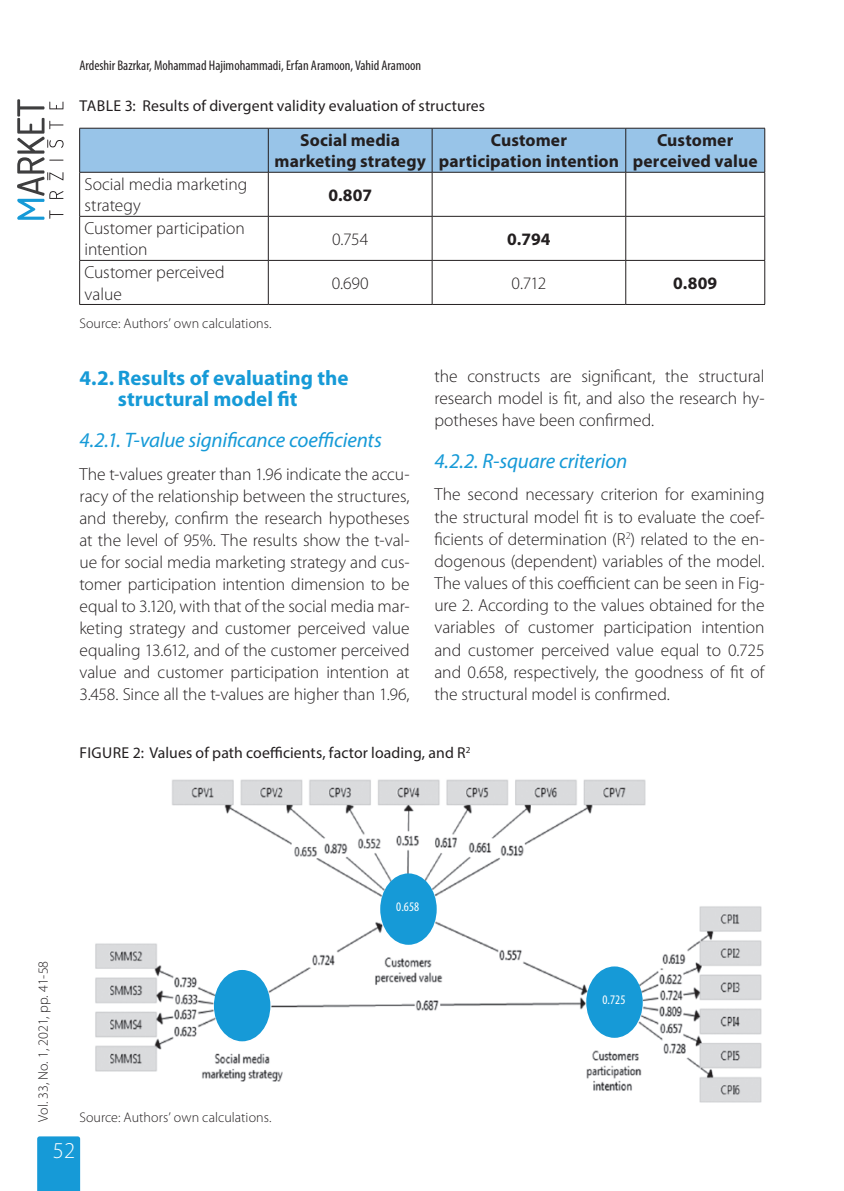
<style>
.page{position:relative;width:844px;height:1191px;background:#fff}
.page>*{position:absolute;margin:0;border:0;box-sizing:border-box;transform-origin:0 0}
.t1{font:300 22.75px "Myriad Pro";color:#fff}
.t2{font:italic 21px "Myriad Pro";letter-spacing:-.01em;color:#169ad7}
.t3{font:700 21px/21.2px "Myriad Pro";color:#169ad7;text-align:center}
.t4{font:300 17.5px/22.2px "Myriad Pro";letter-spacing:-.005em;color:#231f20}
.t5{font:700 17.5px/21px "Myriad Pro";letter-spacing:.005em;color:#231f20;text-align:center}
.t6{font:15.75px "Myriad Pro";letter-spacing:.005em;color:#231f20}
.t7{font:300 14px "Myriad Pro";letter-spacing:.005em;color:#231f20}
.t8{font:condensed 14px "Myriad Pro";color:#231f20}
.t9{font:condensed 13.12px "Myriad Pro";letter-spacing:.01em;color:#fff}
</style>
<div class="page">
<svg style="left:17px;top:99px;width:47px;height:121px"></svg>
<div style="left:37px;top:1136px;width:43px;height:55px;background:#169ad7"></div>
<div style="left:80px;top:129px;width:684px;height:43px;background:#98c4e8"></div>
<hr style="left:625px;top:128px;width:139px;height:1px;background:#231f20">
<hr style="left:764px;top:128px;width:1px;height:44px;background:#231f20">
<hr style="left:432px;top:128px;width:193px;height:1px;background:#231f20">
<hr style="left:625px;top:128px;width:1px;height:44px;background:#231f20">
<hr style="left:268px;top:128px;width:164px;height:1px;background:#231f20">
<hr style="left:431px;top:128px;width:1px;height:44px;background:#231f20">
<hr style="left:79px;top:128px;width:189px;height:1px;background:#231f20">
<hr style="left:268px;top:128px;width:1px;height:44px;background:#231f20">
<hr style="left:79px;top:128px;width:1px;height:44px;background:#231f20">
<hr style="left:625px;top:172px;width:139px;height:1px;background:#231f20">
<hr style="left:764px;top:172px;width:1px;height:44px;background:#231f20">
<hr style="left:432px;top:172px;width:193px;height:1px;background:#231f20">
<hr style="left:625px;top:172px;width:1px;height:44px;background:#231f20">
<hr style="left:268px;top:172px;width:164px;height:1px;background:#231f20">
<hr style="left:431px;top:172px;width:1px;height:44px;background:#231f20">
<hr style="left:79px;top:172px;width:189px;height:1px;background:#231f20">
<hr style="left:268px;top:172px;width:1px;height:44px;background:#231f20">
<hr style="left:79px;top:172px;width:1px;height:44px;background:#231f20">
<hr style="left:625px;top:216px;width:139px;height:1px;background:#231f20">
<hr style="left:764px;top:216px;width:1px;height:44px;background:#231f20">
<hr style="left:432px;top:216px;width:193px;height:1px;background:#231f20">
<hr style="left:625px;top:216px;width:1px;height:44px;background:#231f20">
<hr style="left:268px;top:216px;width:164px;height:1px;background:#231f20">
<hr style="left:431px;top:216px;width:1px;height:44px;background:#231f20">
<hr style="left:79px;top:216px;width:189px;height:1px;background:#231f20">
<hr style="left:268px;top:216px;width:1px;height:44px;background:#231f20">
<hr style="left:79px;top:216px;width:1px;height:44px;background:#231f20">
<hr style="left:625px;top:260px;width:139px;height:1px;background:#231f20">
<hr style="left:764px;top:261px;width:1px;height:43px;background:#231f20">
<hr style="left:432px;top:260px;width:193px;height:1px;background:#231f20">
<hr style="left:625px;top:261px;width:1px;height:43px;background:#231f20">
<hr style="left:268px;top:260px;width:164px;height:1px;background:#231f20">
<hr style="left:431px;top:261px;width:1px;height:43px;background:#231f20">
<hr style="left:79px;top:260px;width:189px;height:1px;background:#231f20">
<hr style="left:268px;top:261px;width:1px;height:43px;background:#231f20">
<hr style="left:79px;top:261px;width:1px;height:43px;background:#231f20">
<hr style="left:625px;top:304px;width:139px;height:1px;background:#231f20">
<hr style="left:432px;top:304px;width:193px;height:1px;background:#231f20">
<hr style="left:268px;top:304px;width:164px;height:1px;background:#231f20">
<hr style="left:79px;top:304px;width:189px;height:1px;background:#231f20">
<img style="left:95px;top:779px;width:667px;height:324px">
<div style="left:380px;top:873px;width:56px;height:71px;background:#169ad7;border-radius:50%"></div>
<div style="left:214px;top:970px;width:56px;height:71px;background:#169ad7;border-radius:50%"></div>
<div style="left:586px;top:966px;width:56px;height:71px;background:#169ad7;border-radius:50%"></div>
<p class="t8" style="left:79px;top:57px;width:343px">Ardeshir Bazrkar, Mohammad Hajimohammadi, Erfan Aramoon, Vahid Aramoon</p>
<p class="t6" style="left:80px;top:96px;width:407px">TABLE 3: Results of divergent validity evaluation of structures</p>
<p class="t4" style="left:85px;top:174px;width:164px;line-height:21px">Social media marketing strategy</p>
<p class="t4" style="left:85px;top:218px;width:162px;line-height:21px">Customer participation intention</p>
<p class="t5" style="left:274px;top:130px;width:153px">Social media marketing strategy</p>
<p class="t5" style="left:328px;top:185px;width:45px">0.807</p>
<p class="t5" style="left:439px;top:130px;width:182px">Customer participation intention</p>
<p class="t4" style="left:332px;top:228px;width:38px">0.754</p>
<p class="t5" style="left:507px;top:229px;width:45px">0.794</p>
<p class="t5" style="left:632px;top:130px;width:126px">Customer perceived value</p>
<p class="t4" style="left:85px;top:262px;width:142px;line-height:21px">Customer perceived value</p>
<p class="t7" style="left:79px;top:316px;width:194px">Source: Authors’ own calculations.</p>
<p class="t4" style="left:331px;top:272px;width:38px">0.690</p>
<p class="t4" style="left:511px;top:272px;width:36px">0.712</p>
<p class="t5" style="left:673px;top:273px;width:46px">0.809</p>
<p class="t3" style="left:79px;top:367px;width:270px">4.2. Results of evaluating the structural model fit</p>
<p class="t2" style="left:79px;top:427px;width:304px">4.2.1. T-value significance coefficients</p>
<p class="t4" style="left:79px;top:463px;width:331px;text-align:justify">The t-values greater than 1.96 indicate the accu&shy;racy of the relationship between the structures, and thereby, confirm the research hypotheses at the level of 95%. The results show the t-val&shy;ue for social media marketing strategy and cus&shy;tomer participation intention dimension to be equal to 3.120, with that of the social media mar&shy;keting strategy and customer perceived value equaling 13.612, and of the customer perceived value and customer participation intention at 3.458. Since all the t-values are higher than 1.96,</p>
<p class="t4" style="left:434px;top:365px;width:331px;text-align:justify">the constructs are significant, the structural research model is fit, and also the research hy&shy;potheses have been confirmed.</p>
<p class="t2" style="left:434px;top:448px;width:194px">4.2.2. R-square criterion</p>
<p class="t4" style="left:434px;top:484px;width:331px;text-align:justify">The second necessary criterion for examining the structural model fit is to evaluate the coef&shy;ficients of determination (R<sup>2</sup>) related to the en&shy;dogenous (dependent) variables of the model.<br>The values of this coefficient can be seen in Fig&shy;ure 2. According to the values obtained for the variables of customer participation intention and customer perceived value equal to 0.725 and 0.658, respectively, the goodness of fit of the structural model is confirmed.</p>
<p class="t6" style="left:80px;top:743px;width:392px">FIGURE 2: Values of path coefficients, factor loading, and R<sup>2</sup></p>
<p class="t7" style="left:35px;top:1121px;width:162px;rotate:-90deg">Vol. 33, No. 1, 2021, pp. 41-58</p>
<p class="t7" style="left:79px;top:1109px;width:194px">Source: Authors’ own calculations.</p>
<h1 class="t1" style="left:53px;top:1138px;width:24px">52</h1>
<p class="t9" style="left:396px;top:899px;width:25px">0.658</p>
<p class="t9" style="left:602px;top:992px;width:25px">0.725</p>
</div>
